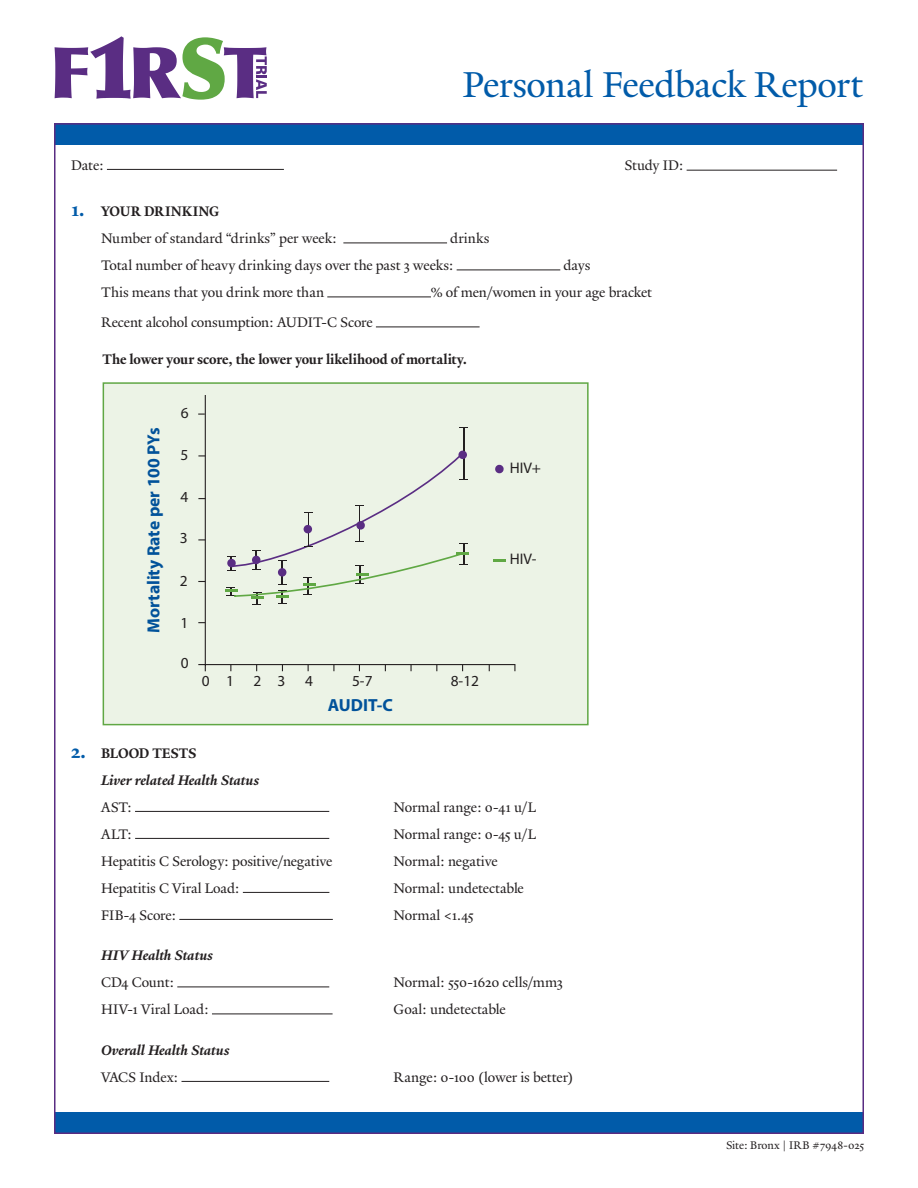
<style>
.page{position:relative;width:918px;height:1188px;background:#fff}
.page>*{position:absolute;margin:0;border:0;box-sizing:border-box;transform-origin:0 0}
.t1{font:39px "Yale Design";letter-spacing:-.01em;color:#015ba9}
.t2{font:700 17.55px "Myriad Pro";color:#01529a}
.t3{font:15.3px "Myriad Pro";color:#231f20}
.t4{font:15px "Yale Design";letter-spacing:-.005em;color:#231f20}
.t5{font:italic 700 15px/27px "Yale Design";color:#231f20}
.t6{font:700 15px "Yale Design";letter-spacing:-.01em;color:#231f20}
.t7{font:12px "Yale Design";letter-spacing:-.005em;color:#231f20}
.s1{font-size:21px;color:#015ba9}
.s2{font-style:normal;font-size:21px;color:#015ba9}
.s3{font-style:normal}
.s4{font-weight:400;font-style:normal}
</style>
<div class="page">
<hr style="left:107px;top:169px;width:177px;height:1px;background:#231f20">
<hr style="left:687px;top:170px;width:150px;height:1px;background:#231f20">
<hr style="left:343px;top:243px;width:104px;height:1px;background:#231f20">
<hr style="left:457px;top:270px;width:103px;height:1px;background:#231f20">
<hr style="left:327px;top:297px;width:104px;height:1px;background:#231f20">
<hr style="left:376px;top:327px;width:104px;height:1px;background:#231f20">
<hr style="left:135px;top:811px;width:194px;height:1px;background:#231f20">
<hr style="left:135px;top:838px;width:194px;height:1px;background:#231f20">
<hr style="left:243px;top:892px;width:86px;height:1px;background:#231f20">
<hr style="left:179px;top:919px;width:154px;height:1px;background:#231f20">
<hr style="left:177px;top:987px;width:152px;height:1px;background:#231f20">
<hr style="left:212px;top:1014px;width:121px;height:1px;background:#231f20">
<hr style="left:182px;top:1081px;width:147px;height:1px;background:#231f20">
<div style="left:54px;top:123px;width:810px;height:22px;background:#015ba9"></div>
<div style="left:54px;top:1112px;width:810px;height:22px;background:#015ba9"></div>
<svg style="left:55px;top:36px;width:212px;height:64px"></svg>
<div style="left:103px;top:382px;width:486px;height:343px;background:#ecf3e6;border:2px solid #60a744"></div>
<hr style="left:205px;top:395px;width:1px;height:276px;background:#231f20">
<hr style="left:198px;top:664px;width:317px;height:1px;background:#231f20">
<svg style="left:410px;top:665px;width:2px;height:6px"></svg>
<svg style="left:494px;top:560px;width:12px;height:2px"></svg>
<svg style="left:495px;top:464px;width:9px;height:10px"></svg>
<hr style="left:463px;top:427px;width:1px;height:53px;background:#231f20">
<div style="left:458px;top:451px;width:9px;height:8px;background:#5a2d83;border-radius:50%"></div>
<svg style="left:225px;top:453px;width:244px;height:152px"></svg>
<p class="t1" style="left:463px;top:61px;width:402px">Personal Feedback Report</p>
<p class="t4" style="left:71px;top:156px;width:34px">Date:</p>
<p class="t4" style="left:624px;top:156px;width:61px">Study ID:</p>
<p class="t6" style="left:71px;top:203px;width:150px"><span class="s1">1.</span> YOUR DRINKING</p>
<p class="t4" style="left:101px;top:230px;width:237px">Number of standard “drinks” per week:</p>
<p class="t4" style="left:450px;top:230px;width:41px">drinks</p>
<p class="t4" style="left:101px;top:257px;width:354px">Total number of heavy drinking days over the past 3 weeks:</p>
<p class="t4" style="left:563px;top:257px;width:28px">days</p>
<p class="t4" style="left:101px;top:284px;width:224px">This means that you drink more than</p>
<p class="t4" style="left:431px;top:284px;width:223px">% of men/women in your age bracket</p>
<p class="t4" style="left:101px;top:314px;width:273px">Recent alcohol consumption: AUDIT-C Score</p>
<p class="t6" style="left:103px;top:350px;width:366px">The lower your score, the lower your likelihood of mortality.</p>
<p class="t2" style="left:142px;top:633px;width:207px;rotate:-90deg">Mortality Rate per 100 PYs</p>
<p class="t3" style="left:181px;top:404px;width:9px">6</p>
<p class="t3" style="left:180px;top:445px;width:9px">5</p>
<p class="t3" style="left:180px;top:488px;width:9px">4</p>
<p class="t3" style="left:180px;top:528px;width:9px">3</p>
<p class="t3" style="left:180px;top:571px;width:9px">2</p>
<p class="t3" style="left:180px;top:613px;width:9px">1</p>
<p class="t3" style="left:181px;top:654px;width:9px">0</p>
<p class="t3" style="left:202px;top:672px;width:34px">0 1</p>
<p class="t3" style="left:253px;top:672px;width:34px">2 3</p>
<p class="t3" style="left:305px;top:672px;width:9px">4</p>
<p class="t3" style="left:352px;top:672px;width:22px">5-7</p>
<p class="t3" style="left:451px;top:672px;width:30px">8-12</p>
<p class="t2" style="left:328px;top:694px;width:67px">AUDIT-C</p>
<p class="t3" style="left:510px;top:459px;width:33px">HIV+</p>
<p class="t3" style="left:510px;top:549px;width:28px">HIV-</p>
<p class="t5" style="left:101px;top:739px;width:159px;text-indent:-30px"><span class="s2">2.</span> <span class="s3">BLOOD TESTS<br></span>Liver related Health Status</p>
<p class="t4" style="left:101px;top:798px;width:32px">AST:</p>
<p class="t4" style="left:394px;top:798px;width:144px">Normal range: 0-41 u/L</p>
<p class="t4" style="left:101px;top:825px;width:32px">ALT:</p>
<p class="t4" style="left:394px;top:825px;width:144px">Normal range: 0-45 u/L</p>
<p class="t4" style="left:101px;top:852px;width:233px">Hepatitis C Serology: positive/negative</p>
<p class="t4" style="left:394px;top:852px;width:106px">Normal: negative</p>
<p class="t4" style="left:101px;top:879px;width:140px">Hepatitis C Viral Load:</p>
<p class="t4" style="left:394px;top:879px;width:132px">Normal: undetectable</p>
<p class="t4" style="left:101px;top:906px;width:77px">FIB-4 Score:</p>
<p class="t4" style="left:394px;top:906px;width:82px">Normal &lt;1.45</p>
<p class="t5" style="left:101px;top:942px;width:113px">HIV Health Status</p>
<p class="t4" style="left:101px;top:974px;width:74px">CD4 Count:</p>
<p class="t4" style="left:394px;top:974px;width:171px">Normal: 550-1620 cells/mm3</p>
<p class="t4" style="left:101px;top:1001px;width:109px">HIV-1 Viral Load:</p>
<p class="t4" style="left:394px;top:1001px;width:114px">Goal: undetectable</p>
<p class="t5" style="left:101px;top:1036px;width:130px">Overall Health Status<br><span class="s4">VACS Index:</span></p>
<p class="t4" style="left:394px;top:1068px;width:181px">Range: 0-100 (lower is better)</p>
<p class="t7" style="left:726px;top:1138px;width:139px">Site: Bronx | IRB #7948-025</p>
</div>
